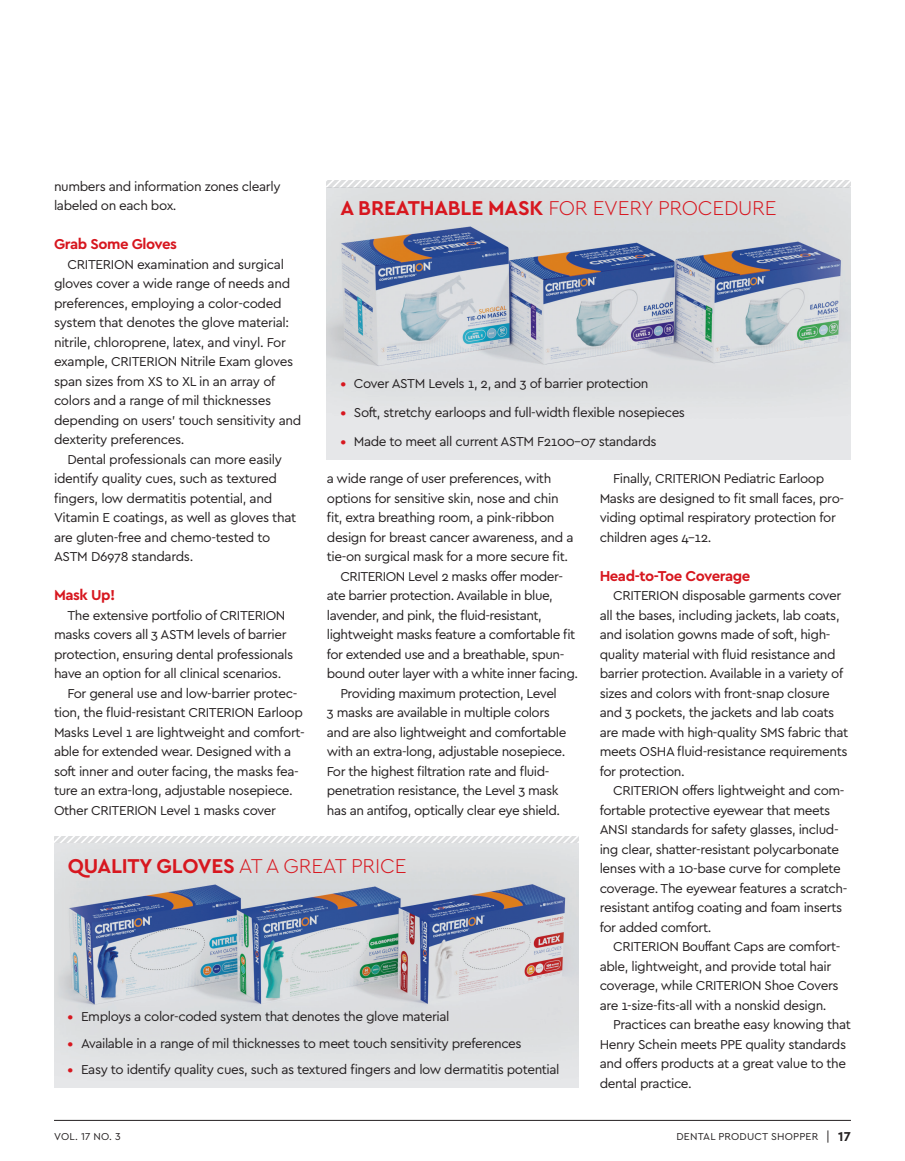
<style>
.page{position:relative;width:905px;height:1161px;background:#fff}
.page>*{position:absolute;margin:0;border:0;box-sizing:border-box;transform-origin:0 0}
.BP_SIDEBAR_HEAD{font:300 21px "Cera";letter-spacing:-.01em;color:#d7171f}
.BP_SIDEBAR_HEAD-2{font:700 21px "Cera";letter-spacing:-.01em;color:#d7171f}
.NP_BODY_FP__RD{font:700 15px "Cera";letter-spacing:-.03em;color:#d7171f}
.CP_BODY_FP__RD{font:13.5px/19.5px "Cera";letter-spacing:-.03em;color:#231f20}
.BP_SIDEBAR_HEAD-3{font:13.5px "Cera";letter-spacing:-.03em;color:#231f20}
.t1{font:10.5px "Cera";letter-spacing:.02em;color:#231f20}
.s1{font-weight:700}
.s2{font-weight:700;color:#d7171f}
.s3{font-weight:300}
.s4{font-size:13.5px}
.s5{font-weight:700;font-size:13.5px}
</style>
<div class="page">
<hr style="left:54px;top:1120px;width:796px;height:1px;background:#231f20">
<img style="left:54px;top:843px;width:524px;height:245px">
<svg style="left:54px;top:836px;width:524px;height:7px"></svg>
<div style="left:327px;top:187px;width:523px;height:273px;background:#e6e7e9"></div>
<img style="left:327px;top:187px;width:523px;height:198px">
<svg style="left:327px;top:180px;width:523px;height:7px"></svg>
<p class="CP_BODY_FP__RD" style="left:54px;top:176px;width:228px">numbers and information zones clearly labeled on each box.</p>
<p class="NP_BODY_FP__RD" style="left:54px;top:234px;width:125px">Grab Some Gloves</p>
<p class="CP_BODY_FP__RD" style="left:54px;top:254px;width:249px;text-indent:14px">CRITERION examination and surgical gloves cover a wide range of needs and preferences, employing a color-coded system that denotes the glove material: nitrile, chloroprene, latex, and vinyl. For example, CRITERION Nitrile Exam gloves span sizes from XS to XL in an array of colors and a range of mil thicknesses depending on users' touch sensitivity and dexterity preferences.</p>
<p class="CP_BODY_FP__RD" style="left:54px;top:449px;width:244px;text-indent:14px">Dental professionals can more easily identify quality cues, such as textured fingers, low dermatitis potential, and Vitamin E coatings, as well as gloves that are gluten-free and chemo-tested to ASTM D6978 standards.</p>
<p class="NP_BODY_FP__RD" style="left:54px;top:585px;width:63px">Mask Up!</p>
<p class="CP_BODY_FP__RD" style="left:54px;top:605px;width:241px;text-indent:14px">The extensive portfolio of CRITERION masks covers all 3 ASTM levels of barrier protection, ensuring dental professionals have an option for all clinical scenarios.</p>
<p class="CP_BODY_FP__RD" style="left:54px;top:683px;width:252px;text-indent:14px">For general use and low-barrier protec&shy;tion, the fluid-resistant CRITERION Earloop Masks Level 1 are lightweight and comfort&shy;able for extended wear. Designed with a soft inner and outer facing, the masks fea&shy;ture an extra-long, adjustable nosepiece.<br>Other CRITERION Level 1 masks cover</p>
<p class="BP_SIDEBAR_HEAD" style="left:340px;top:194px;width:437px"><span class="s1">A BREATHABLE MASK</span> FOR EVERY PROCEDURE</p>
<p class="BP_SIDEBAR_HEAD-3" style="left:340px;top:375px;width:310px"><span class="s2">•</span> Cover ASTM Levels 1, 2, and 3 of barrier protection</p>
<p class="BP_SIDEBAR_HEAD-3" style="left:340px;top:403px;width:346px"><span class="s2">•</span> Soft, stretchy earloops and full-width flexible nosepieces</p>
<p class="BP_SIDEBAR_HEAD-3" style="left:340px;top:432px;width:318px"><span class="s2">•</span> Made to meet all current ASTM F2100-07 standards</p>
<p class="CP_BODY_FP__RD" style="left:327px;top:468px;width:248px">a wide range of user preferences, with options for sensitive skin, nose and chin fit, extra breathing room, a pink-ribbon design for breast cancer awareness, and a tie-on surgical mask for a more secure fit.</p>
<p class="CP_BODY_FP__RD" style="left:327px;top:566px;width:253px;text-indent:14px">CRITERION Level 2 masks offer moder&shy;ate barrier protection. Available in blue, lavender, and pink, the fluid-resistant, lightweight masks feature a comfortable fit for extended use and a breathable, spun&shy;bound outer layer with a white inner facing.</p>
<p class="CP_BODY_FP__RD" style="left:327px;top:683px;width:241px;text-indent:14px">Providing maximum protection, Level 3 masks are available in multiple colors and are also lightweight and comfortable with an extra-long, adjustable nosepiece.<br>For the highest filtration rate and fluid&shy;penetration resistance, the Level 3 mask has an antifog, optically clear eye shield.</p>
<p class="CP_BODY_FP__RD" style="left:599px;top:468px;width:246px;text-indent:14px">Finally, CRITERION Pediatric Earloop Masks are designed to fit small faces, pro&shy;viding optimal respiratory protection for children ages 4-12.</p>
<p class="NP_BODY_FP__RD" style="left:599px;top:566px;width:152px">Head-to-Toe Coverage</p>
<p class="CP_BODY_FP__RD" style="left:599px;top:585px;width:250px;text-indent:14px">CRITERION disposable garments cover all the bases, including jackets, lab coats, and isolation gowns made of soft, high&shy;quality material with fluid resistance and barrier protection. Available in a variety of sizes and colors with front-snap closure and 3 pockets, the jackets and lab coats are made with high-quality SMS fabric that meets OSHA fluid-resistance requirements for protection.</p>
<p class="CP_BODY_FP__RD" style="left:599px;top:780px;width:249px;text-indent:14px">CRITERION offers lightweight and com&shy;fortable protective eyewear that meets ANSI standards for safety glasses, includ&shy;ing clear, shatter-resistant polycarbonate lenses with a 10-base curve for complete coverage. The eyewear features a scratch&shy;resistant antifog coating and foam inserts for added comfort.</p>
<p class="CP_BODY_FP__RD" style="left:599px;top:936px;width:242px;text-indent:14px">CRITERION Bouffant Caps are comfort&shy;able, lightweight, and provide total hair coverage, while CRITERION Shoe Covers are 1-size-fits-all with a nonskid design.</p>
<p class="CP_BODY_FP__RD" style="left:599px;top:1014px;width:253px;text-indent:14px">Practices can breathe easy knowing that Henry Schein meets PPE quality standards and offers products at a great value to the dental practice.</p>
<p class="BP_SIDEBAR_HEAD-2" style="left:68px;top:852px;width:340px">QUALITY GLOVES <span class="s3">AT A GREAT PRICE</span></p>
<p class="BP_SIDEBAR_HEAD-3" style="left:68px;top:1008px;width:383px"><span class="s2">•</span> Employs a color-coded system that denotes the glove material</p>
<p class="BP_SIDEBAR_HEAD-3" style="left:68px;top:1034px;width:455px"><span class="s2">•</span> Available in a range of mil thicknesses to meet touch sensitivity preferences</p>
<p class="BP_SIDEBAR_HEAD-3" style="left:68px;top:1060px;width:493px"><span class="s2">•</span> Easy to identify quality cues, such as textured fingers and low dermatitis potential</p>
<p class="t1" style="left:54px;top:1130px;width:68px">VOL. 17 NO. 3</p>
<p class="t1" style="left:676px;top:1130px;width:176px">DENTAL PRODUCT SHOPPER <span class="s4">|</span> <span class="s5">17</span></p>
</div>
